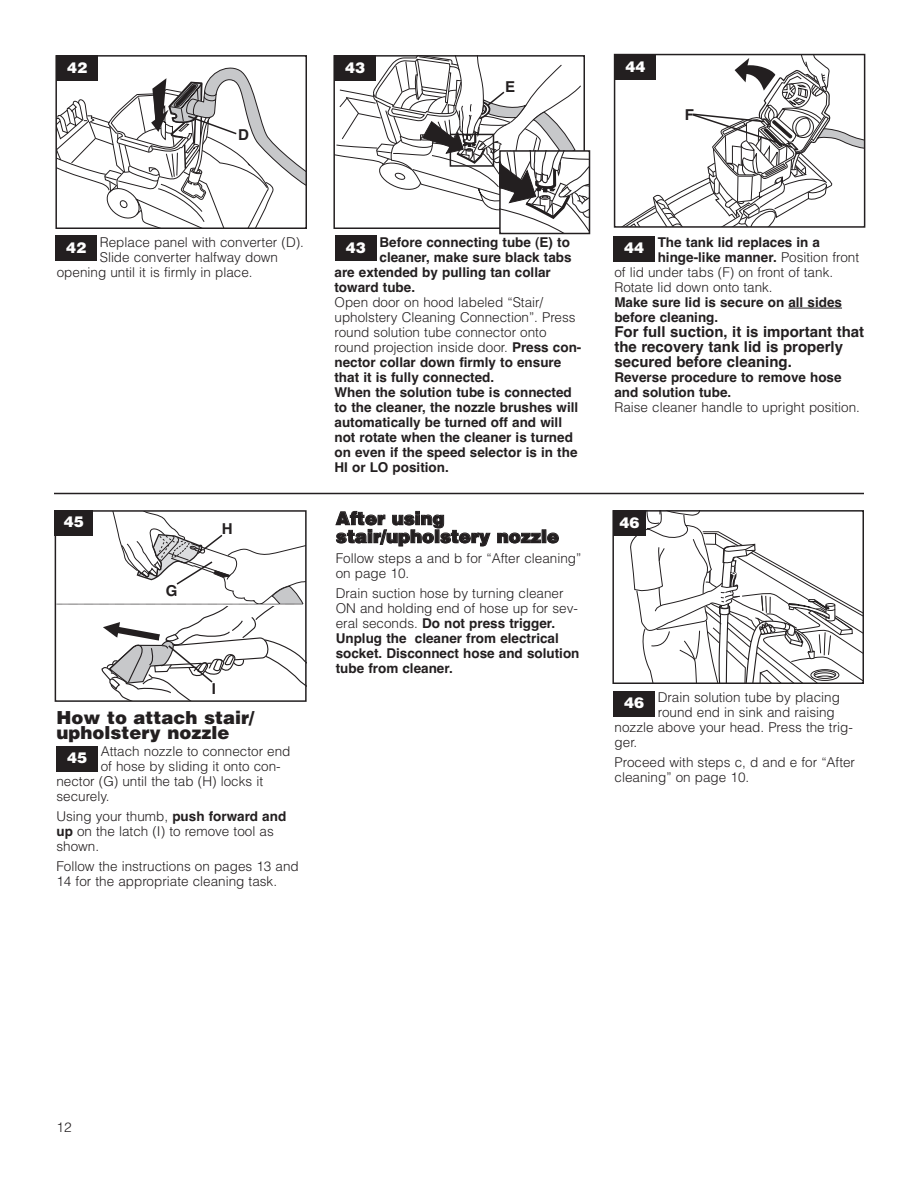
<style>
.page{position:relative;width:918px;height:1188px;background:#fff}
.page>*{position:absolute;margin:0;border:0;box-sizing:border-box;transform-origin:0 0}
.t1{font:900 18px/15px "Helvetica";color:#231f20}
.t2{font:15px/15px "Helvetica Bold TT";color:#231f20}
.t3{font:900 15px "Helvetica";color:#fff}
.t4{font:300 13.5px/15px "Helvetica";color:#231f20}
.t5{font:13.5px/15px "Helvetica Bold TT";color:#231f20}
.s1{font-family:"Helvetica";font-weight:300}
.s2{font-family:"Helvetica Bold TT";font-weight:400}
</style>
<div class="page">
<div style="left:55px;top:510px;width:252px;height:192px;border:2px solid #231f20"></div>
<div style="left:55px;top:55px;width:252px;height:174px;border:2px solid #231f20"></div>
<div style="left:56px;top:56px;width:42px;height:25px;background:#231f20"></div>
<div style="left:615px;top:54px;width:41px;height:26px;background:#231f20"></div>
<svg style="left:630px;top:513px;width:231px;height:168px"></svg>
<div style="left:612px;top:510px;width:252px;height:174px;border:2px solid #231f20"></div>
<div style="left:613px;top:511px;width:33px;height:25px;background:#231f20"></div>
<hr style="left:788px;top:308px;width:54px;height:1px;background:#231f20">
<div style="left:54px;top:510px;width:39px;height:25px;background:#231f20"></div>
<svg style="left:56px;top:68px;width:250px;height:160px"></svg>
<svg style="left:334px;top:56px;width:256px;height:177px"></svg>
<svg style="left:615px;top:55px;width:250px;height:172px"></svg>
<div style="left:55px;top:236px;width:42px;height:25px;background:#231f20"></div>
<div style="left:335px;top:236px;width:42px;height:25px;background:#231f20"></div>
<div style="left:613px;top:236px;width:42px;height:25px;background:#231f20"></div>
<div style="left:56px;top:746px;width:42px;height:25px;background:#231f20"></div>
<div style="left:613px;top:691px;width:42px;height:25px;background:#231f20"></div>
<hr style="left:54px;top:493px;width:810px;height:1px;background:#231f20">
<svg style="left:57px;top:512px;width:249px;height:188px"></svg>
<p class="t3" style="left:67px;top:59px;width:22px">42</p>
<p class="t3" style="left:345px;top:59px;width:22px">43</p>
<p class="t3" style="left:625px;top:58px;width:22px">44</p>
<p class="t2" style="left:238px;top:127px;width:12px">D</p>
<p class="t2" style="left:505px;top:79px;width:12px">E</p>
<p class="t2" style="left:685px;top:107px;width:11px">F</p>
<p class="t4" style="left:100px;top:235px;width:206px">Replace panel with converter (D).</p>
<p class="t4" style="left:100px;top:250px;width:180px">Slide converter halfway down</p>
<p class="t4" style="left:57px;top:265px;width:197px">opening until it is firmly in place.</p>
<p class="t5" style="left:658px;top:235px;width:203px">The tank lid replaces in a hinge-like manner. <span class="s1">Position front</span></p>
<p class="t4" style="left:614px;top:265px;width:220px">of lid under tabs (F) on front of tank.<br>Rotate lid down onto tank.</p>
<p class="t5" style="left:614px;top:295px;width:229px">Make sure lid is secure on all sides before cleaning.</p>
<p class="t2" style="left:614px;top:324px;width:251px">For full suction, it is important that the recovery tank lid is properly secured before cleaning.</p>
<p class="t5" style="left:614px;top:370px;width:229px">Reverse procedure to remove hose and solution tube.</p>
<p class="t4" style="left:614px;top:400px;width:247px">Raise cleaner handle to upright position.</p>
<p class="t5" style="left:380px;top:235px;width:192px">Before connecting tube (E) to</p>
<p class="t5" style="left:380px;top:250px;width:194px">cleaner, make sure black tabs</p>
<p class="t5" style="left:334px;top:265px;width:218px">are extended by pulling tan collar</p>
<p class="t5" style="left:334px;top:280px;width:82px">toward tube.</p>
<p class="t4" style="left:334px;top:295px;width:248px">Open door on hood labeled “Stair/ upholstery Cleaning Connection”. Press round solution tube connector onto round projection inside door. <span class="s2">Press con-</span></p>
<p class="t5" style="left:334px;top:355px;width:245px">nector collar down firmly to ensure that it is fully connected.<br>When the solution tube is connected to the cleaner, the nozzle brushes will automatically be turned off and will not rotate when the cleaner is turned on even if the speed selector is in the HI or LO position.</p>
<p class="t3" style="left:66px;top:239px;width:22px">42</p>
<p class="t3" style="left:346px;top:239px;width:22px">43</p>
<p class="t3" style="left:624px;top:239px;width:22px">44</p>
<p class="t3" style="left:64px;top:513px;width:22px">45</p>
<h1 class="t1" style="left:336px;top:510px;width:225px;line-height:18px">After using stair/upholstery nozzle</h1>
<p class="t4" style="left:336px;top:551px;width:247px">Follow steps a and b for “After cleaning” on page 10.</p>
<p class="t4" style="left:336px;top:586px;width:244px">Drain suction hose by turning cleaner<br>ON and holding end of hose up for sev-</p>
<p class="t5" style="left:336px;top:616px;width:245px"><span class="s1">eral seconds.</span> Do not press trigger.<br>Unplug the cleaner from electrical socket. Disconnect hose and solution tube from cleaner.</p>
<p class="t2" style="left:222px;top:521px;width:12px">H</p>
<p class="t2" style="left:166px;top:583px;width:13px">G</p>
<p class="t2" style="left:212px;top:681px;width:6px">I</p>
<h1 class="t1" style="left:56px;top:710px;width:199px">How to attach stair/ upholstery nozzle</h1>
<p class="t4" style="left:101px;top:744px;width:191px">Attach nozzle to connector end</p>
<p class="t4" style="left:101px;top:759px;width:182px">of hose by sliding it onto con-</p>
<p class="t4" style="left:56px;top:774px;width:208px">nector (G) until the tab (H) locks it</p>
<p class="t4" style="left:56px;top:789px;width:55px">securely.</p>
<p class="t4" style="left:56px;top:809px;width:231px">Using your thumb, <span class="s2">push forward and up</span> on the latch (I) to remove tool as shown.</p>
<p class="t4" style="left:56px;top:859px;width:244px">Follow the instructions on pages 13 and<br>14 for the appropriate cleaning task.</p>
<p class="t3" style="left:67px;top:749px;width:22px">45</p>
<p class="t3" style="left:620px;top:514px;width:22px">46</p>
<p class="t4" style="left:658px;top:690px;width:184px">Drain solution tube by placing</p>
<p class="t4" style="left:658px;top:705px;width:179px">round end in sink and raising</p>
<p class="t4" style="left:615px;top:720px;width:240px">nozzle above your head. Press the trig-</p>
<p class="t4" style="left:615px;top:735px;width:24px">ger.</p>
<p class="t4" style="left:615px;top:755px;width:242px">Proceed with steps c, d and e for “After cleaning” on page 10.</p>
<p class="t3" style="left:624px;top:694px;width:22px">46</p>
<p class="t4" style="left:56px;top:1120px;width:17px">12</p>
</div>
